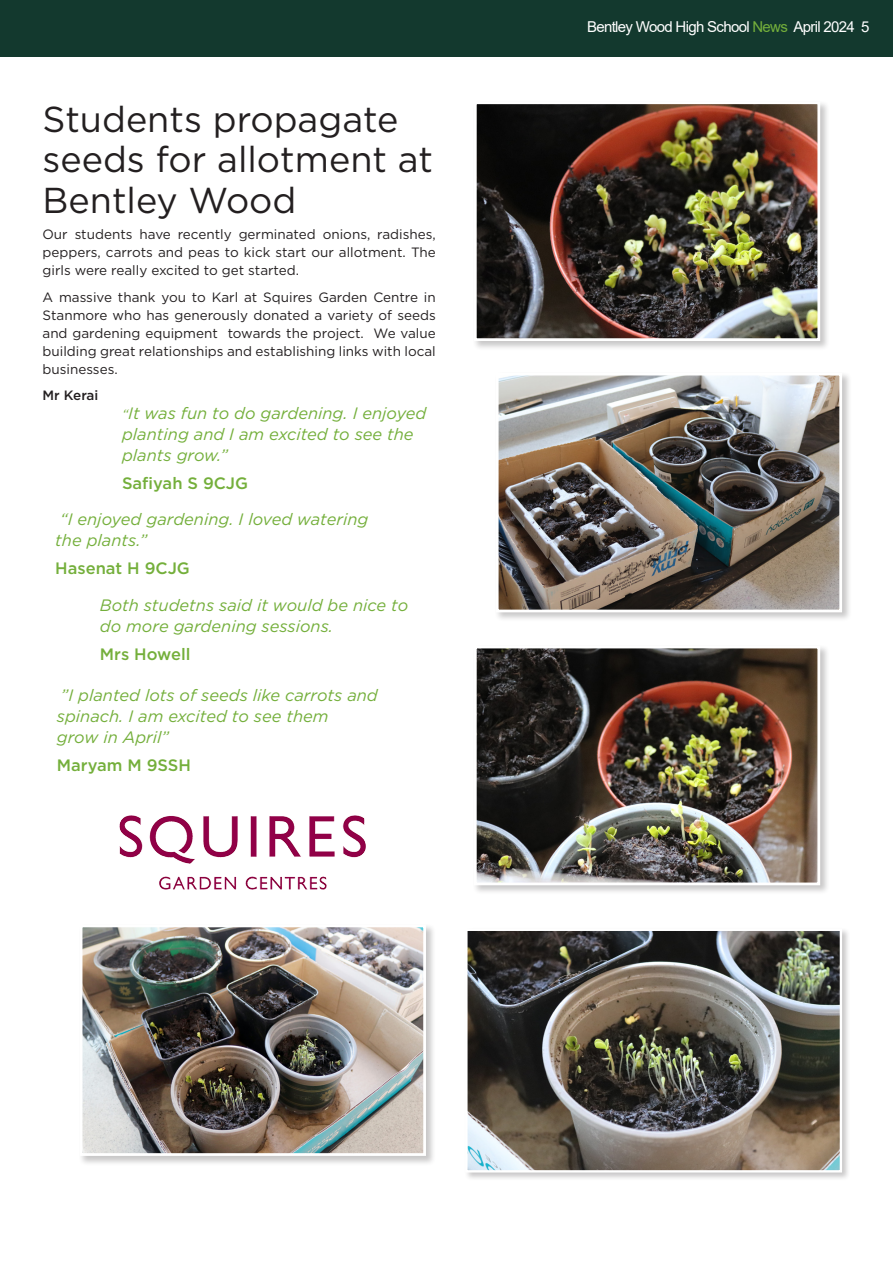
<style>
.page{position:relative;width:893px;height:1263px;background:#fff}
.page>*{position:absolute;margin:0;border:0;box-sizing:border-box;transform-origin:0 0}
.t1{font:36px/40.5px "Gotham";color:#231f20}
.t2{font:italic 16.5px/21px "Gotham";color:#74af3b}
.t3{font:500 16.5px "Gotham";color:#74af3b}
.t4{font:15px "Arial";letter-spacing:-.045em;color:#fff}
.t5{font:13.5px/18px "Gotham";color:#231f20;text-align:justify}
.t6{font:500 13.5px "Gotham";color:#231f20}
.s1{font-size:13.5px}
.s2{color:#74af3b}
</style>
<div class="page">
<div style="left:0;top:0;width:893px;height:56px;background:#13392e"></div>
<div style="left:464px;top:927px;width:387px;height:254px;background:#231f20;opacity:.25"></div>
<img style="left:468px;top:931px;width:371px;height:238px">
<div style="left:465px;top:928px;width:377px;height:244px;border:2px solid #fff"></div>
<div style="left:495px;top:371px;width:357px;height:251px;background:#231f20;opacity:.25"></div>
<img style="left:500px;top:377px;width:338px;height:231px">
<div style="left:496px;top:373px;width:346px;height:239px;border:3px solid #fff"></div>
<div style="left:473px;top:100px;width:357px;height:251px;background:#231f20;opacity:.25"></div>
<img style="left:478px;top:105px;width:338px;height:232px">
<div style="left:474px;top:101px;width:346px;height:240px;border:3px solid #fff"></div>
<div style="left:473px;top:644px;width:357px;height:251px;background:#231f20;opacity:.25"></div>
<img style="left:478px;top:650px;width:338px;height:231px">
<div style="left:474px;top:646px;width:346px;height:239px;border:3px solid #fff"></div>
<div style="left:78px;top:923px;width:358px;height:243px;background:#231f20;opacity:.25"></div>
<img style="left:84px;top:928px;width:338px;height:224px">
<div style="left:80px;top:924px;width:346px;height:232px;border:3px solid #fff"></div>
<img style="left:119px;top:816px;width:246px;height:74px">
<p class="t1" style="left:43px;top:98px;width:392px">Students propagate seeds for allotment at<br>Bentley Wood</p>
<p class="t5" style="left:43px;top:225px;width:395px">Our students have recently germinated onions, radishes, peppers, carrots and peas to kick start our allotment. The girls were really excited to get started.</p>
<p class="t5" style="left:43px;top:288px;width:395px">A massive thank you to Karl at Squires Garden Centre in Stanmore who has generously donated a variety of seeds and gardening equipment towards the project. We value building great relationships and establishing links with local businesses.</p>
<p class="t6" style="left:43px;top:386px;width:57px">Mr Kerai</p>
<p class="t2" style="left:122px;top:402px;width:306px"><span class="s1">“</span>It was fun to do gardening. I enjoyed planting and I am excited to see the plants grow.”</p>
<p class="t3" style="left:122px;top:472px;width:128px">Safiyah S 9CJG</p>
<p class="t2" style="left:55px;top:508px;width:315px">“I enjoyed gardening. I loved watering the plants.”</p>
<p class="t3" style="left:55px;top:557px;width:136px">Hasenat H 9CJG</p>
<p class="t2" style="left:100px;top:594px;width:310px">Both studetns said it would be nice to do more gardening sessions.</p>
<p class="t3" style="left:100px;top:643px;width:92px">Mrs Howell</p>
<p class="t2" style="left:57px;top:685px;width:322px">”I planted lots of seeds like carrots and spinach. I am excited to see them<br>grow in April”</p>
<p class="t3" style="left:57px;top:755px;width:136px">Maryam M 9SSH</p>
<p class="t4" style="left:587px;top:17px;width:284px">Bentley Wood High School <span class="s2">News</span> April 2024 5</p>
</div>
